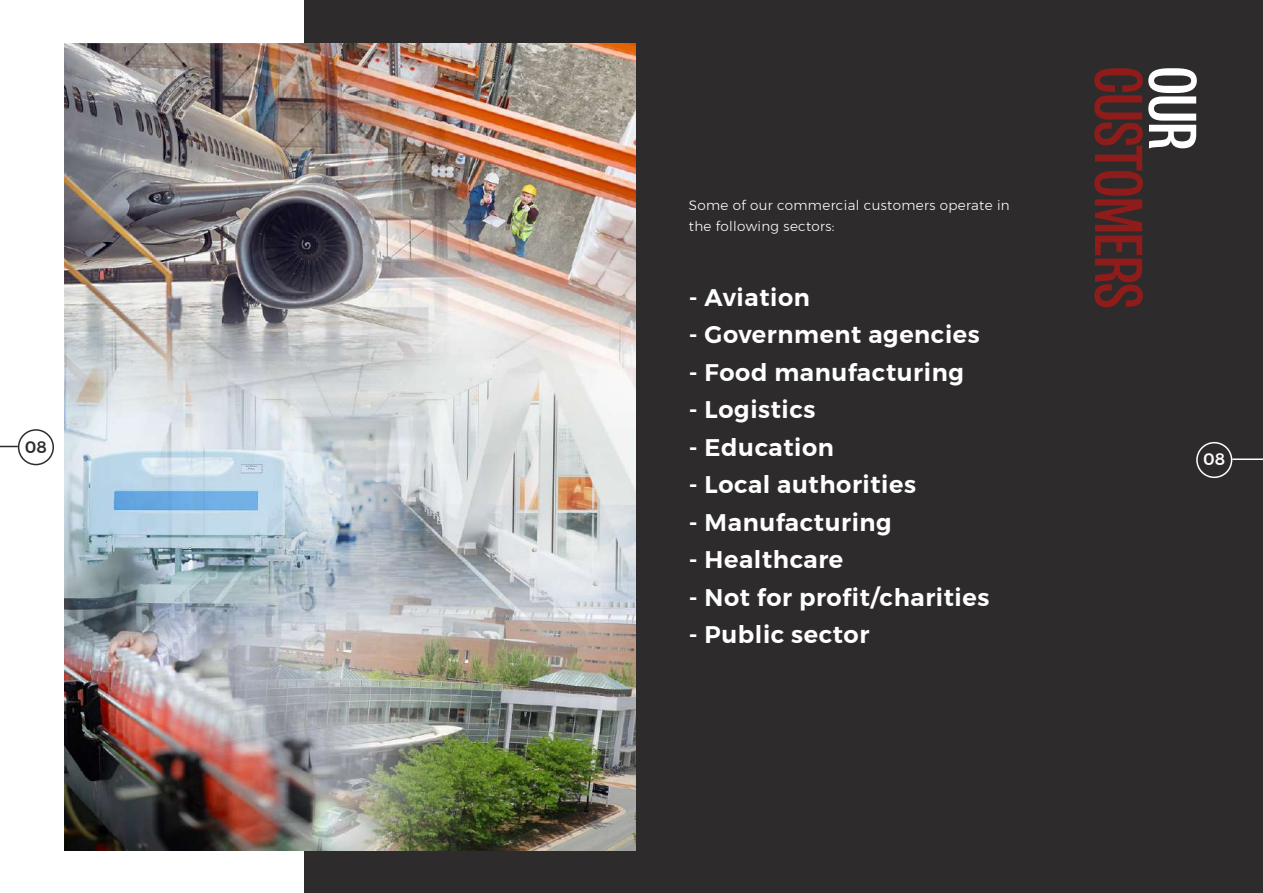
<style>
.page{position:relative;width:1263px;height:893px;background:#fff}
.page>*{position:absolute;margin:0;border:0;box-sizing:border-box;transform-origin:0 0}
.t1{font:500 75px "Founders Grotesk X Cond Test";color:#8d1c1b}
.t2{font:500 75px "Founders Grotesk X Cond Test";color:#fff}
.t3{font:600 24px "Montserrat";letter-spacing:.025em;color:#fff}
.t4{font:500 16.5px "Montserrat";color:#2e2b2c}
.t5{font:500 16.5px "Montserrat";color:#fff}
.t6{font:300 13.5px/21px "Montserrat";letter-spacing:.025em;color:#fff}
</style>
<div class="page">
<div style="left:304px;top:0;width:959px;height:893px;background:#2e2b2c"></div>
<div style="left:18px;top:429px;width:36px;height:36px;border:2px solid #2e2b2c;border-radius:50%"></div>
<svg style="left:0;top:446px;width:18px;height:1px"></svg>
<hr style="left:1232px;top:458px;width:31px;height:2px;background:#fff">
<div style="left:1196px;top:442px;width:36px;height:36px;border:2px solid #fff;border-radius:50%"></div>
<img style="left:65px;top:43px;width:570px;height:808px">
<p class="t4" style="left:25px;top:434px;width:24px">08</p>
<p class="t6" style="left:689px;top:194px;width:322px">Some of our commercial customers operate in the following sectors:</p>
<p class="t3" style="left:689px;top:278px;width:123px">- Aviation</p>
<p class="t3" style="left:689px;top:316px;width:292px">- Government agencies</p>
<p class="t3" style="left:689px;top:353px;width:276px">- Food manufacturing</p>
<p class="t3" style="left:689px;top:391px;width:128px">- Logistics</p>
<p class="t3" style="left:689px;top:428px;width:147px">- Education</p>
<p class="t3" style="left:689px;top:466px;width:229px">- Local authorities</p>
<p class="t3" style="left:689px;top:503px;width:204px">- Manufacturing</p>
<p class="t3" style="left:689px;top:541px;width:156px">- Healthcare</p>
<p class="t3" style="left:689px;top:578px;width:302px">- Not for profit/charities</p>
<p class="t3" style="left:689px;top:616px;width:182px">- Public sector</p>
<h1 class="t1" style="left:1162px;top:67px;width:243px;rotate:90deg">CUSTOMERS</h1>
<h1 class="t2" style="left:1216px;top:67px;width:84px;rotate:90deg">OUR</h1>
<p class="t5" style="left:1203px;top:447px;width:24px">08</p>
</div>
